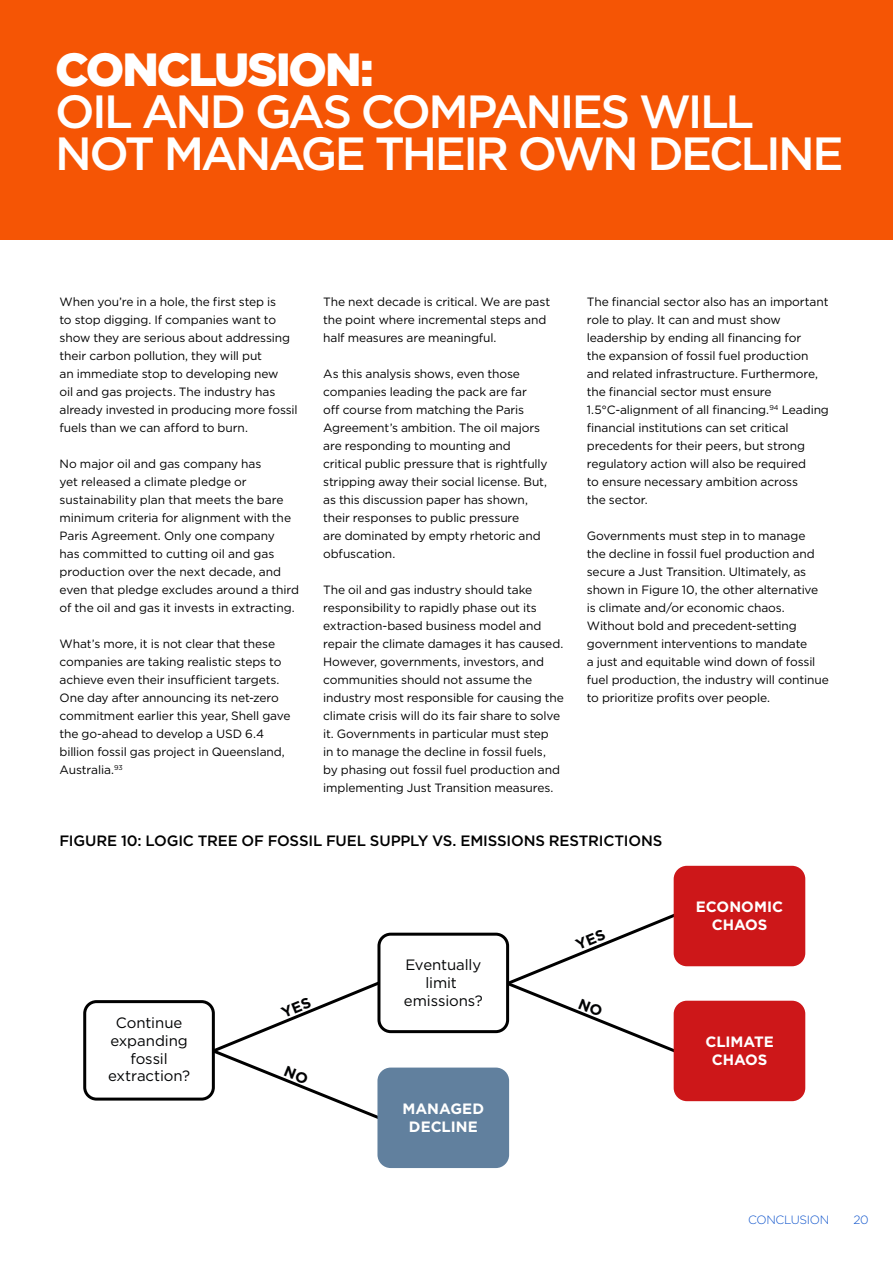
<style>
.page{position:relative;width:893px;height:1263px;background:#fff}
.page>*{position:absolute;margin:0;border:0;box-sizing:border-box;transform-origin:0 0}
.t1{font:500 46.5px/42px "Gotham HTF";letter-spacing:-.06em;color:#fff}
.t2{font:900 46.5px "Gotham HTF";letter-spacing:-.045em;color:#fff}
.t3{font:500 15px "Gotham HTF";letter-spacing:-.015em;color:#000}
.t4{font:15px/18px "Gotham HTF";letter-spacing:-.005em;color:#010203;text-align:center}
.t5{font:700 15px/18px "Gotham HTF";color:#fff;text-align:center}
.t6{font:12px/18px "Gotham HTF";letter-spacing:-.01em;color:#000}
.t7{font:300 12px "Gotham HTF";letter-spacing:-.03em;color:#15c}
</style>
<div class="page">
<div style="left:0;top:0;width:893px;height:239px;background:#f55505"></div>
<div style="left:83px;top:1000px;width:132px;height:100px;border:3px solid #000;border-radius:12px"></div>
<div style="left:377px;top:933px;width:132px;height:100px;border:3px solid #000;border-radius:12px"></div>
<div style="left:379px;top:1069px;width:129px;height:97px;background:#61809e;border-radius:12px"></div>
<div style="left:377px;top:1067px;width:132px;height:101px;border:3px solid #61809e;border-radius:12px"></div>
<div style="left:675px;top:867px;width:129px;height:98px;background:#cd1719;border-radius:12px"></div>
<div style="left:674px;top:866px;width:131px;height:100px;border:3px solid #cd1719;border-radius:12px"></div>
<div style="left:675px;top:1002px;width:129px;height:98px;background:#cd1719;border-radius:12px"></div>
<div style="left:674px;top:1001px;width:131px;height:100px;border:3px solid #cd1719;border-radius:12px"></div>
<svg style="left:209px;top:979px;width:174px;height:143px"></svg>
<svg style="left:504px;top:911px;width:175px;height:144px"></svg>
<h1 class="t2" style="left:55px;top:42px;width:320px">CONCLUSION:</h1>
<h1 class="t1" style="left:55px;top:89px;width:790px">OIL AND GAS COMPANIES WILL<br>NOT MANAGE THEIR OWN DECLINE</h1>
<p class="t6" style="left:60px;top:293px;width:240px">When you’re in a hole, the first step is<br>to stop digging. If companies want to show they are serious about addressing their carbon pollution, they will put<br>an immediate stop to developing new<br>oil and gas projects. The industry has already invested in producing more fossil fuels than we can afford to burn.</p>
<p class="t6" style="left:60px;top:455px;width:241px">No major oil and gas company has<br>yet released a climate pledge or sustainability plan that meets the bare minimum criteria for alignment with the Paris Agreement. Only one company<br>has committed to cutting oil and gas production over the next decade, and even that pledge excludes around a third of the oil and gas it invests in extracting.</p>
<p class="t6" style="left:60px;top:635px;width:233px">What’s more, it is not clear that these companies are taking realistic steps to achieve even their insufficient targets.<br>One day after announcing its net-zero commitment earlier this year, Shell gave the go-ahead to develop a USD 6.4 billion fossil gas project in Queensland, Australia.<sup>93</sup></p>
<p class="t6" style="left:323px;top:293px;width:229px">The next decade is critical. We are past the point where incremental steps and half measures are meaningful.</p>
<p class="t6" style="left:323px;top:365px;width:226px">As this analysis shows, even those companies leading the pack are far<br>off course from matching the Paris Agreement’s ambition. The oil majors are responding to mounting and critical public pressure that is rightfully stripping away their social license. But, as this discussion paper has shown, their responses to public pressure<br>are dominated by empty rhetoric and obfuscation.</p>
<p class="t6" style="left:323px;top:581px;width:242px">The oil and gas industry should take responsibility to rapidly phase out its extraction-based business model and repair the climate damages it has caused.<br>However, governments, investors, and communities should not assume the industry most responsible for causing the climate crisis will do its fair share to solve it. Governments in particular must step<br>in to manage the decline in fossil fuels,<br>by phasing out fossil fuel production and implementing Just Transition measures.</p>
<p class="t6" style="left:587px;top:293px;width:244px">The financial sector also has an important role to play. It can and must show leadership by ending all financing for<br>the expansion of fossil fuel production and related infrastructure. Furthermore, the financial sector must ensure 1.5°C-alignment of all financing.<sup>94</sup> Leading financial institutions can set critical precedents for their peers, but strong regulatory action will also be required<br>to ensure necessary ambition across<br>the sector.</p>
<p class="t6" style="left:587px;top:527px;width:243px">Governments must step in to manage<br>the decline in fossil fuel production and secure a Just Transition. Ultimately, as shown in Figure 10, the other alternative is climate and/or economic chaos.<br>Without bold and precedent-setting government interventions to mandate<br>a just and equitable wind down of fossil fuel production, the industry will continue to prioritize profits over people.</p>
<p class="t3" style="left:60px;top:832px;width:604px">FIGURE 10: LOGIC TREE OF FOSSIL FUEL SUPPLY VS. EMISSIONS RESTRICTIONS</p>
<p class="t4" style="left:108px;top:1013px;width:84px">Continue expanding fossil extraction?</p>
<p class="t4" style="left:404px;top:955px;width:81px">Eventually limit emissions?</p>
<p class="t5" style="left:403px;top:1099px;width:83px">MANAGED<br>DECLINE</p>
<p class="t5" style="left:696px;top:897px;width:89px">ECONOMIC<br>CHAOS</p>
<p class="t5" style="left:705px;top:1032px;width:70px">CLIMATE<br>CHAOS</p>
<p class="t7" style="left:748px;top:1213px;width:83px">CONCLUSION</p>
<p class="t7" style="left:853px;top:1213px;width:17px">20</p>
</div>
